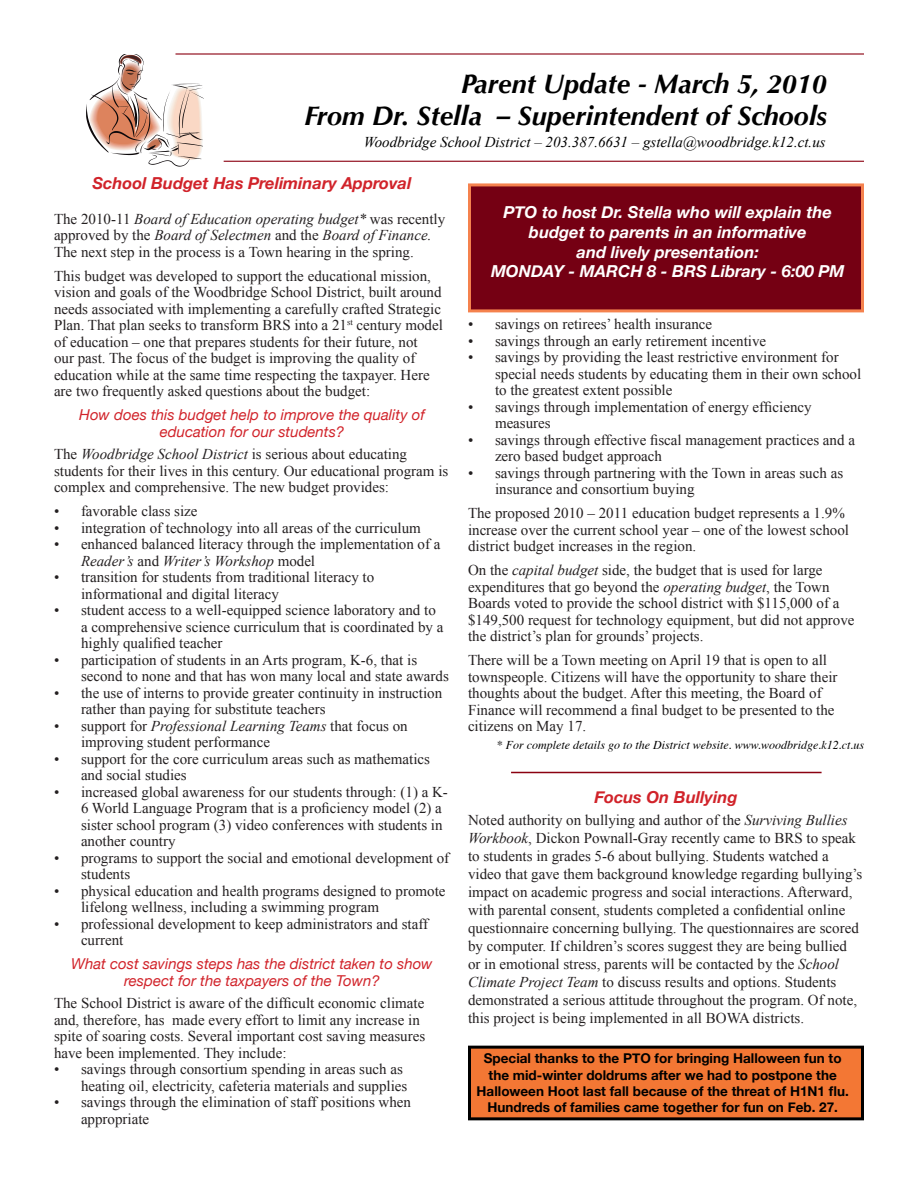
<style>
.page{position:relative;width:918px;height:1188px;background:#fff}
.page>*{position:absolute;margin:0;border:0;box-sizing:border-box;transform-origin:0 0}
.t1{font:italic 700 27px "Optima";color:#000}
.t2{font:italic 700 16.5px "Helvetica Neue";color:#fff}
.t3{font:italic 700 16.5px "Helvetica Neue";color:#d1232a}
.List_Paragraph{font:15px/16.5px "Times New Roman";color:#231f20}
.List_Paragraph-2{font:italic 15px/16.5px "Helvetica Neue";color:#d1232a;text-align:center}
.t4{font:italic 15px "Times New Roman";color:#000}
.t5{font:700 13.5px/16.2px "Helvetica Neue";color:#000;text-align:center}
.t6{font:italic 12px "Times";color:#000}
.s1{font-style:italic}
</style>
<div class="page">
<svg style="left:86px;top:54px;width:118px;height:113px"></svg>
<hr style="left:176px;top:53px;width:688px;height:2px;background:#8b0110">
<hr style="left:224px;top:161px;width:640px;height:1px;background:#8b0110">
<div style="left:470px;top:185px;width:392px;height:126px;background:#750013"></div>
<div style="left:468px;top:183px;width:396px;height:129px;border:3px solid #f5824e"></div>
<hr style="left:511px;top:772px;width:311px;height:1px;background:#8b0110">
<div style="left:470px;top:1047px;width:392px;height:72px;background:#f37734"></div>
<div style="left:468px;top:1046px;width:396px;height:74px;border:3px solid #000"></div>
<p class="t1" style="left:461px;top:68px;width:367px">Parent Update - March 5, 2010</p>
<p class="t1" style="left:304px;top:100px;width:524px">From Dr. Stella – Superintendent of Schools</p>
<p class="t4" style="left:364px;top:134px;width:464px">Woodbridge School District – 203.387.6631 – gstella@woodbridge.k12.ct.us</p>
<p class="t3" style="left:93px;top:173px;width:320px">School Budget Has Preliminary Approval</p>
<p class="List_Paragraph" style="left:54px;top:210px;width:393px">The 2010-11 <span class="s1">Board of Education operating budget*</span> was recently approved by the <span class="s1">Board of Selectmen</span> and the <span class="s1">Board of Finance.<br></span>The next step in the process is a Town hearing in the spring.</p>
<p class="List_Paragraph" style="left:54px;top:267px;width:390px">This budget was developed to support the educational mission, vision and goals of the Woodbridge School District, built around needs associated with implementing a carefully crafted Strategic Plan. That plan seeks to transform BRS into a 21<sup>st</sup> century model of education – one that prepares students for their future, not<br>our past. The focus of the budget is improving the quality of education while at the same time respecting the taxpayer. Here are two frequently asked questions about the budget:</p>
<p class="List_Paragraph-2" style="left:79px;top:406px;width:347px">How does this budget help to improve the quality of education for our students?</p>
<p class="List_Paragraph" style="left:54px;top:446px;width:396px">The <span class="s1">Woodbridge School District</span> is serious about educating students for their lives in this century. Our educational program is complex and comprehensive. The new budget provides:</p>
<p class="List_Paragraph" style="left:54px;top:503px;width:145px">• favorable class size</p>
<p class="List_Paragraph" style="left:54px;top:519px;width:368px">• integration of technology into all areas of the curriculum</p>
<p class="List_Paragraph" style="left:81px;top:536px;width:361px;text-indent:-27px">• enhanced balanced literacy through the implementation of a<br><span class="s1">Reader’s</span> and <span class="s1">Writer’s Workshop</span> model</p>
<p class="List_Paragraph" style="left:81px;top:569px;width:295px;text-indent:-27px">• transition for students from traditional literacy to informational and digital literacy</p>
<p class="List_Paragraph" style="left:81px;top:602px;width:364px;text-indent:-27px">• student access to a well-equipped science laboratory and to a comprehensive science curriculum that is coordinated by a highly qualified teacher</p>
<p class="List_Paragraph" style="left:81px;top:651px;width:369px;text-indent:-27px">• participation of students in an Arts program, K-6, that is second to none and that has won many local and state awards</p>
<p class="List_Paragraph" style="left:81px;top:684px;width:363px;text-indent:-27px">• the use of interns to provide greater continuity in instruction rather than paying for substitute teachers</p>
<p class="List_Paragraph" style="left:81px;top:717px;width:328px;text-indent:-27px">• support for <span class="s1">Professional Learning Teams</span> that focus on improving student performance</p>
<p class="List_Paragraph" style="left:81px;top:750px;width:351px;text-indent:-27px">• support for the core curriculum areas such as mathematics and social studies</p>
<p class="List_Paragraph" style="left:81px;top:783px;width:368px;text-indent:-27px">• increased global awareness for our students through: (1) a K-6 World Language Program that is a proficiency model (2) a sister school program (3) video conferences with students in another country</p>
<p class="List_Paragraph" style="left:81px;top:849px;width:370px;text-indent:-27px">• programs to support the social and emotional development of students</p>
<p class="List_Paragraph" style="left:81px;top:882px;width:366px;text-indent:-27px">• physical education and health programs designed to promote lifelong wellness, including a swimming program</p>
<p class="List_Paragraph" style="left:81px;top:915px;width:349px;text-indent:-27px">• professional development to keep administrators and staff current</p>
<p class="List_Paragraph-2" style="left:71px;top:955px;width:363px">What cost savings steps has the district taken to show respect for the taxpayers of the Town?</p>
<p class="List_Paragraph" style="left:54px;top:995px;width:373px">The School District is aware of the difficult economic climate and, therefore, has made every effort to limit any increase in spite of soaring costs. Several important cost saving measures have been implemented. They include:</p>
<p class="List_Paragraph" style="left:54px;top:1061px;width:355px;text-align:right">• savings through consortium spending in areas such as heating oil, electricity, cafeteria materials and supplies</p>
<p class="List_Paragraph" style="left:81px;top:1094px;width:332px;text-indent:-27px">• savings through the elimination of staff positions when appropriate</p>
<p class="t2" style="left:504px;top:202px;width:330px">PTO to host Dr. Stella who will explain the</p>
<p class="t2" style="left:529px;top:222px;width:279px">budget to parents in an informative</p>
<p class="t2" style="left:577px;top:242px;width:184px">and lively presentation:</p>
<p class="t2" style="left:491px;top:261px;width:355px">MONDAY - MARCH 8 - BRS Library - 6:00 PM</p>
<p class="List_Paragraph" style="left:468px;top:316px;width:246px">• savings on retirees’ health insurance</p>
<p class="List_Paragraph" style="left:468px;top:332px;width:300px">• savings through an early retirement incentive</p>
<p class="List_Paragraph" style="left:495px;top:349px;width:368px;text-indent:-27px">• savings by providing the least restrictive environment for special needs students by educating them in their own school to the greatest extent possible</p>
<p class="List_Paragraph" style="left:495px;top:398px;width:318px;text-indent:-27px">• savings through implementation of energy efficiency measures</p>
<p class="List_Paragraph" style="left:495px;top:431px;width:362px;text-indent:-27px">• savings through effective fiscal management practices and a zero based budget approach</p>
<p class="List_Paragraph" style="left:495px;top:464px;width:350px;text-indent:-27px">• savings through partnering with the Town in areas such as insurance and consortium buying</p>
<p class="List_Paragraph" style="left:468px;top:505px;width:383px">The proposed 2010 – 2011 education budget represents a 1.9% increase over the current school year – one of the lowest school district budget increases in the region.</p>
<p class="List_Paragraph" style="left:468px;top:562px;width:388px">On the <span class="s1">capital budget</span> side, the budget that is used for large expenditures that go beyond the <span class="s1">operating budget</span>, the Town Boards voted to provide the school district with $115,000 of a $149,500 request for technology equipment, but did not approve the district’s plan for grounds’ projects.</p>
<p class="List_Paragraph" style="left:468px;top:652px;width:371px">There will be a Town meeting on April 19 that is open to all townspeople. Citizens will have the opportunity to share their thoughts about the budget. After this meeting, the Board of Finance will recommend a final budget to be presented to the citizens on May 17.</p>
<p class="t6" style="left:497px;top:734px;width:369px">* For complete details go to the District website. www.woodbridge.k12.ct.us</p>
<p class="t3" style="left:594px;top:787px;width:145px">Focus On Bullying</p>
<p class="List_Paragraph" style="left:468px;top:810px;width:396px;line-height:18px">Noted authority on bullying and author of the <span class="s1">Surviving Bullies Workbook</span>, Dickon Pownall-Gray recently came to BRS to speak to students in grades 5-6 about bullying. Students watched a video that gave them background knowledge regarding bullying’s impact on academic progress and social interactions. Afterward, with parental consent, students completed a confidential online questionnaire concerning bullying. The questionnaires are scored by computer. If children’s scores suggest they are being bullied or in emotional stress, parents will be contacted by the <span class="s1">School Climate Project Team</span> to discuss results and options. Students demonstrated a serious attitude throughout the program. Of note, this project is being implemented in all BOWA districts.</p>
<p class="t5" style="left:484px;top:1050px;width:359px">Special thanks to the PTO for bringing Halloween fun to the mid-winter doldrums after we had to postpone the</p>
<p class="t5" style="left:477px;top:1083px;width:374px">Halloween Hoot last fall because of the threat of H1N1 flu.<br>Hundreds of families came together for fun on Feb. 27.</p>
</div>
